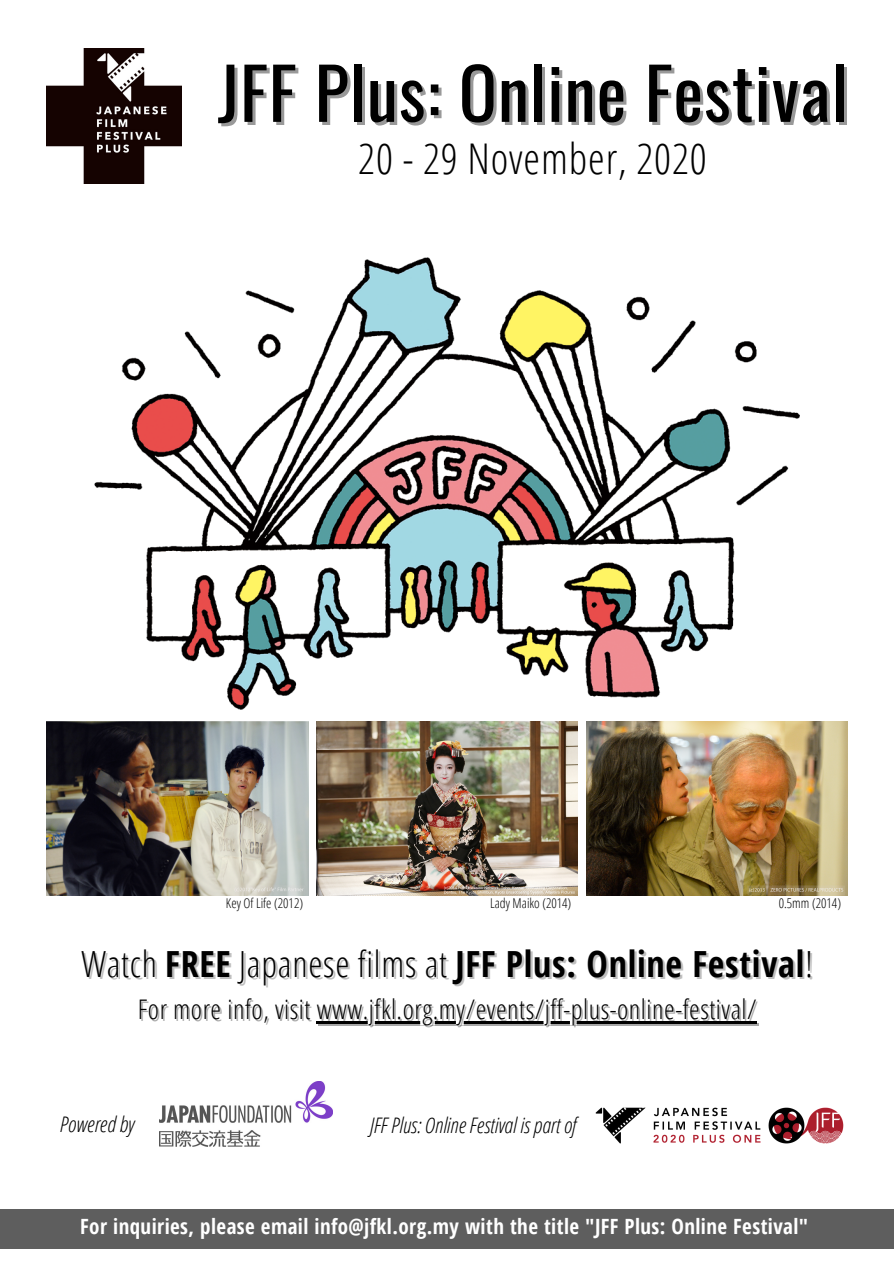
<style>
.page{position:relative;width:894px;height:1264px;background:#fff}
.page>*{position:absolute;margin:0;border:0;box-sizing:border-box;transform-origin:0 0}
.t1{font:70.65px "Oswald";letter-spacing:.015em;color:#000}
.t2{font:300 42.3px "Open Sans Condensed";letter-spacing:.02em;color:#000}
.t3{font:700 36px "Open Sans Condensed";letter-spacing:.02em;color:#000}
.t4{font:300 27px "Open Sans Condensed";letter-spacing:.02em;color:#000}
.t5{font:italic 300 21.45px "Open Sans Condensed";color:#000}
.t6{font:700 21px "Open Sans Condensed";letter-spacing:.02em;color:#fff}
.t7{font:300 13.5px "Open Sans Condensed";color:#000}
.s1{font-weight:300}
.s2{color:rgb(0 0 0/.25)}
</style>
<div class="page">
<div style="left:0;top:1194px;width:893px;height:54px;background:#5e5e5e"></div>
<div style="left:0;top:1154px;width:893px;height:54px;background:#fff"></div>
<img style="left:160px;top:1081px;width:172px;height:64px">
<img style="left:46px;top:48px;width:135px;height:135px">
<img style="left:595px;top:1107px;width:249px;height:37px">
<img style="left:46px;top:721px;width:263px;height:175px">
<img style="left:316px;top:721px;width:261px;height:175px">
<img style="left:586px;top:721px;width:261px;height:175px">
<img style="left:94px;top:257px;width:706px;height:453px">
<hr style="left:318px;top:1022px;width:440px;height:3px;background:#000;opacity:.35">
<hr style="left:316px;top:1021px;width:441px;height:2px;background:#000">
<h1 class="t1" style="left:217px;top:38px;width:631px">JFF Plus: Online Festival</h1>
<h2 class="t2" style="left:358px;top:129px;width:350px">20 - 29 November, 2020</h2>
<p class="t7" style="left:226px;top:893px;width:79px">Key Of Life (2012)</p>
<p class="t7" style="left:490px;top:893px;width:83px">Lady Maiko (2014)</p>
<p class="t7" style="left:778px;top:893px;width:64px">0.5mm (2014)</p>
<h3 class="t3" style="left:81px;top:938px;width:732px"><span class="s1">Watch</span> <span class="s2">FREE</span> <span class="s1">Japanese films at</span> JFF Plus: Online Festival<span class="s1">!</span></h3>
<p class="t4" style="left:138px;top:990px;width:620px">For more info, visit www.jfkl.org.my/events/jff-plus-online-festival/</p>
<p class="t5" style="left:60px;top:1109px;width:76px">Powered by</p>
<p class="t5" style="left:370px;top:1110px;width:208px">JFF Plus: Online Festival is part of</p>
<p class="t6" style="left:80px;top:1211px;width:729px">For inquiries, please email info@jfkl.org.my with the title "JFF Plus: Online Festival"</p>
</div>
